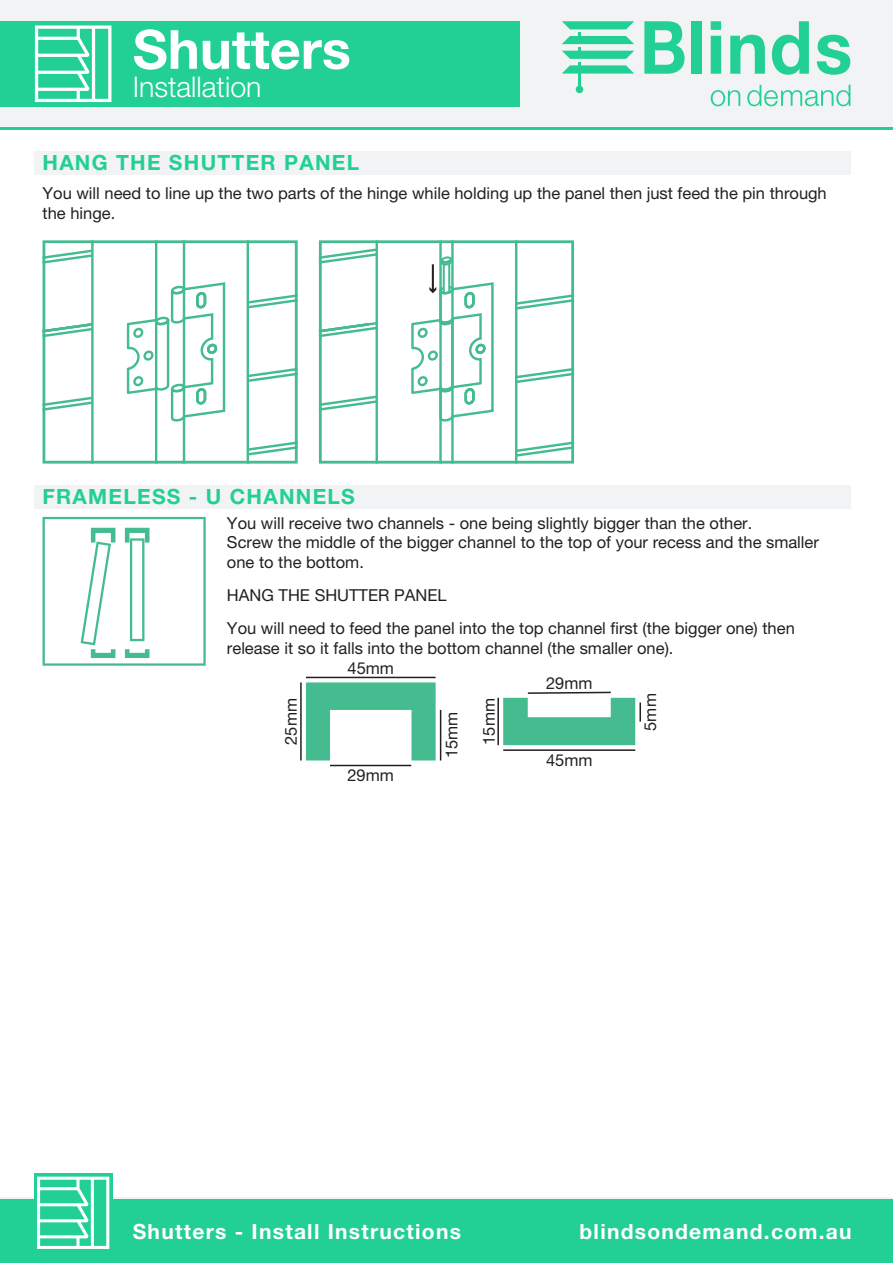
<style>
.page{position:relative;width:893px;height:1263px;background:#fff}
.page>*{position:absolute;margin:0;border:0;box-sizing:border-box;transform-origin:0 0}
.t1{font:700 54px "Helvetica Neue LT Pro";color:#fff}
.t2{font:300 28.5px "Helvetica Neue LT Pro";color:#fff}
.t3{font:700 21px "Helvetica Neue LT Pro";letter-spacing:.06em;color:#fff}
.t4{font:700 21px "Helvetica Neue LT Pro";letter-spacing:.06em;color:#22d095}
.t5{font:16.5px/19.8px "Helvetica Neue LT Pro";color:#231f20}
</style>
<div class="page">
<hr style="left:0;top:1197px;width:893px;height:2px;background:#f2f3f4">
<div style="left:0;top:0;width:893px;height:128px;background:#f2f3f4"></div>
<div style="left:34px;top:485px;width:816px;height:23px;background:#f2f3f4"></div>
<svg style="left:711px;top:90px;width:29px;height:16px"></svg>
<svg style="left:747px;top:85px;width:103px;height:21px"></svg>
<svg style="left:644px;top:21px;width:40px;height:53px"></svg>
<div style="left:691px;top:21px;width:11px;height:53px;background:#22d095"></div>
<svg style="left:711px;top:21px;width:10px;height:53px"></svg>
<svg style="left:730px;top:35px;width:35px;height:39px"></svg>
<svg style="left:772px;top:21px;width:37px;height:54px"></svg>
<svg style="left:817px;top:35px;width:33px;height:40px"></svg>
<svg style="left:562px;top:21px;width:72px;height:53px"></svg>
<hr style="left:578px;top:74px;width:3px;height:17px;background:#22d095">
<div style="left:576px;top:86px;width:7px;height:7px;background:#22d095;border-radius:50%"></div>
<div style="left:0;top:21px;width:519px;height:85px;background:#22d095"></div>
<div style="left:0;top:1199px;width:893px;height:64px;background:#22d095"></div>
<hr style="left:0;top:128px;width:893px;height:2px;background:#22d095">
<svg style="left:43px;top:517px;width:163px;height:149px"></svg>
<svg style="left:306px;top:682px;width:130px;height:78px"></svg>
<hr style="left:306px;top:677px;width:130px;height:1px;background:#231f20">
<hr style="left:300px;top:682px;width:2px;height:78px;background:#231f20">
<hr style="left:330px;top:765px;width:81px;height:1px;background:#231f20">
<svg style="left:503px;top:691px;width:132px;height:54px"></svg>
<hr style="left:503px;top:749px;width:132px;height:2px;background:#231f20">
<hr style="left:440px;top:710px;width:1px;height:50px;background:#231f20">
<hr style="left:497px;top:698px;width:2px;height:47px;background:#231f20">
<hr style="left:639px;top:702px;width:2px;height:20px;background:#231f20">
<div style="left:34px;top:1173px;width:79px;height:79px;background:linear-gradient(to right,#22d095,#22d095)"></div>
<svg style="left:35px;top:26px;width:76px;height:76px"></svg>
<svg style="left:37px;top:1177px;width:72px;height:72px"></svg>
<div style="left:34px;top:151px;width:816px;height:23px;background:#f2f3f4"></div>
<svg style="left:43px;top:240px;width:255px;height:224px"></svg>
<svg style="left:126px;top:281px;width:100px;height:141px"></svg>
<hr style="left:155px;top:322px;width:2px;height:65px;background:#44bc8f">
<hr style="left:183px;top:289px;width:2px;height:29px;background:#44bc8f">
<hr style="left:183px;top:387px;width:2px;height:29px;background:#44bc8f">
<hr style="left:155px;top:240px;width:2px;height:80px;background:#44bc8f">
<hr style="left:155px;top:389px;width:2px;height:75px;background:#44bc8f">
<hr style="left:91px;top:240px;width:3px;height:224px;background:#44bc8f">
<hr style="left:183px;top:240px;width:2px;height:49px;background:#44bc8f">
<hr style="left:183px;top:416px;width:2px;height:48px;background:#44bc8f">
<hr style="left:183px;top:319px;width:2px;height:68px;background:#44bc8f">
<hr style="left:247px;top:240px;width:2px;height:224px;background:#44bc8f">
<svg style="left:43px;top:248px;width:52px;height:17px"></svg>
<svg style="left:43px;top:395px;width:52px;height:17px"></svg>
<svg style="left:43px;top:322px;width:52px;height:17px"></svg>
<svg style="left:245px;top:293px;width:53px;height:17px"></svg>
<svg style="left:245px;top:366px;width:53px;height:18px"></svg>
<svg style="left:245px;top:440px;width:53px;height:17px"></svg>
<svg style="left:319px;top:240px;width:255px;height:224px"></svg>
<hr style="left:439px;top:240px;width:3px;height:80px;background:#44bc8f">
<hr style="left:439px;top:389px;width:3px;height:75px;background:#44bc8f">
<hr style="left:376px;top:240px;width:2px;height:224px;background:#44bc8f">
<hr style="left:451px;top:240px;width:3px;height:49px;background:#44bc8f">
<hr style="left:451px;top:416px;width:3px;height:48px;background:#44bc8f">
<hr style="left:515px;top:240px;width:2px;height:224px;background:#44bc8f">
<svg style="left:319px;top:247px;width:60px;height:18px"></svg>
<svg style="left:319px;top:394px;width:60px;height:18px"></svg>
<svg style="left:319px;top:320px;width:60px;height:19px"></svg>
<svg style="left:513px;top:293px;width:61px;height:18px"></svg>
<svg style="left:513px;top:366px;width:61px;height:19px"></svg>
<svg style="left:513px;top:440px;width:61px;height:18px"></svg>
<svg style="left:410px;top:252px;width:85px;height:170px"></svg>
<h1 class="t1" style="left:133px;top:16px;width:220px">Shutters</h1>
<h2 class="t2" style="left:133px;top:70px;width:130px">Installation</h2>
<p class="t4" style="left:43px;top:150px;width:318px">HANG THE SHUTTER PANEL</p>
<p class="t5" style="left:43px;top:183px;width:786px">You will need to line up the two parts of the hinge while holding up the panel then just feed the pin through the hinge.</p>
<p class="t4" style="left:43px;top:484px;width:314px">FRAMELESS - U CHANNELS</p>
<p class="t5" style="left:227px;top:513px;width:593px">You will receive two channels - one being slightly bigger than the other.<br>Screw the middle of the bigger channel to the top of your recess and the smaller one to the bottom.</p>
<p class="t5" style="left:227px;top:579px;width:569px;line-height:32.5px">HANG THE SHUTTER PANEL<br>You will need to feed the panel into the top channel first (the bigger one) then</p>
<p class="t5" style="left:227px;top:638px;width:448px">release it so it falls into the bottom channel (the smaller one).</p>
<p class="t5" style="left:348px;top:658px;width:48px">45mm</p>
<p class="t5" style="left:281px;top:745px;width:48px;rotate:-90deg">25mm</p>
<p class="t5" style="left:479px;top:745px;width:48px;rotate:-90deg">15mm</p>
<p class="t5" style="left:441px;top:758px;width:48px;rotate:-90deg">15mm</p>
<p class="t5" style="left:347px;top:765px;width:48px">29mm</p>
<p class="t5" style="left:546px;top:674px;width:48px;rotate:-1deg">29mm</p>
<p class="t5" style="left:546px;top:750px;width:48px">45mm</p>
<p class="t5" style="left:640px;top:731px;width:39px;rotate:-90deg">5mm</p>
<p class="t3" style="left:133px;top:1218px;width:330px">Shutters - Install Instructions</p>
<p class="t3" style="left:580px;top:1218px;width:274px">blindsondemand.com.au</p>
</div>
